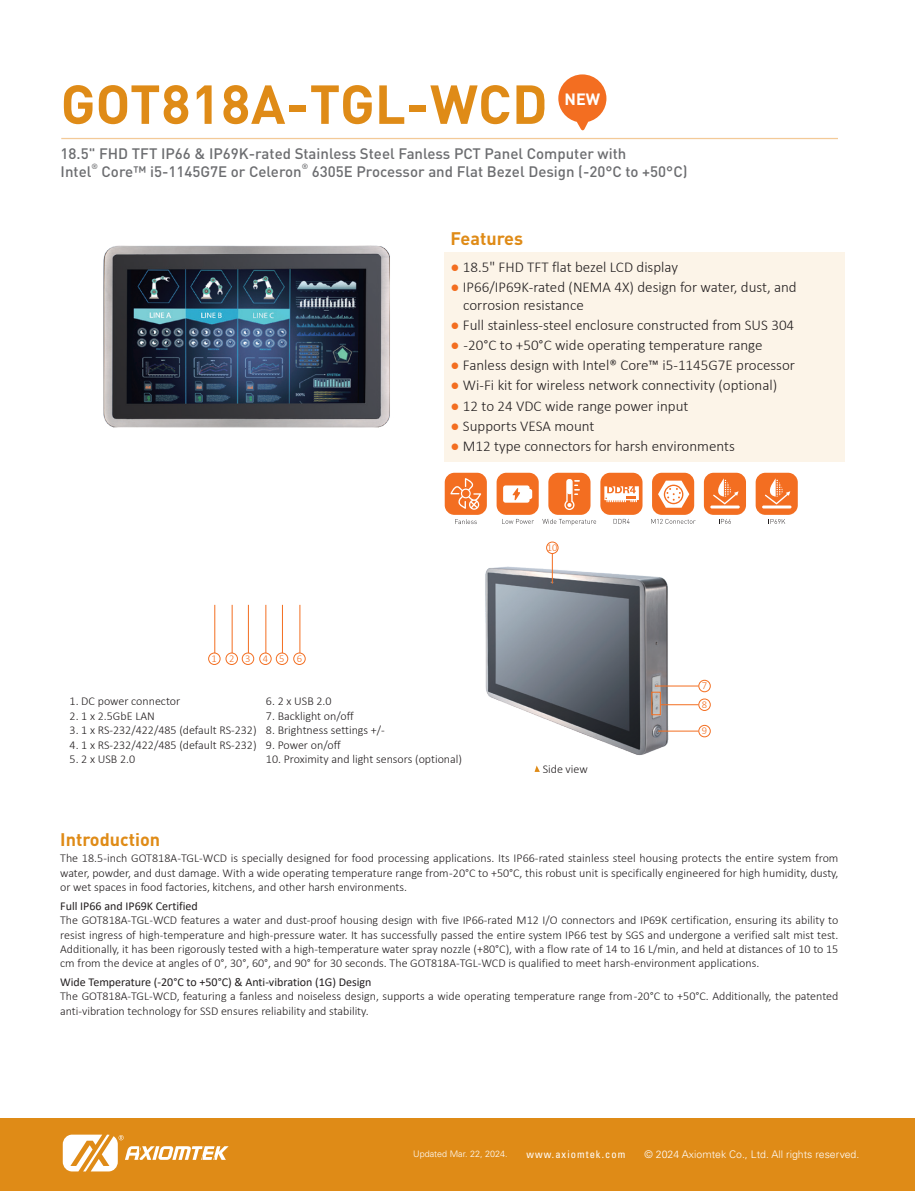
<style>
.page{position:relative;width:915px;height:1191px;background:#fff}
.page>*{position:absolute;margin:0;border:0;box-sizing:border-box;transform-origin:0 0}
.t1{font:700 54px "DIN Pro";letter-spacing:.01em;color:#df8b17}
.t2{font:700 18px "DIN Pro";color:#df8b17}
.t3{font:700 16.2px "DIN Pro";color:#fff}
.t4{font:300 15px/18px "Calibri";color:#231f20}
.t5{font:500 15px/18px "DIN Pro";color:#6c6d70}
.t6{font:300 12px/14.4px "Calibri";color:#231f20;text-align:justify}
.t7{font:12px "Calibri";color:#231f20}
.t8{font:300 10.5px "Univers LT Std";color:#fff}
.t9{font:condensed 10.5px "Univers LT Std";letter-spacing:.1em;color:#fff}
.t10{font:300 10.5px "Calibri";color:#f36e21}
.t11{font:300 9px "Univers LT Std";color:#fff}
.t12{font:500 7.5px "DIN Pro";color:#6c6d70}
.s1{color:#f36e21}
</style>
<div class="page">
<div style="left:0;top:1118px;width:914px;height:73px;background:#df8b17"></div>
<svg style="left:63px;top:1134px;width:165px;height:37px"></svg>
<hr style="left:61px;top:138px;width:776px;height:1px;background:#f3ca98">
<div style="left:444px;top:252px;width:400px;height:209px;background:#fcf4e8"></div>
<svg style="left:558px;top:74px;width:48px;height:57px"></svg>
<img style="left:103px;top:245px;width:287px;height:183px">
<div style="left:208px;top:652px;width:12px;height:13px;border:1px solid #f36e21;border-radius:50%"></div>
<div style="left:225px;top:652px;width:13px;height:13px;border:1px solid #f36e21;border-radius:50%"></div>
<div style="left:242px;top:652px;width:12px;height:13px;border:1px solid #f36e21;border-radius:50%"></div>
<div style="left:259px;top:652px;width:12px;height:13px;border:1px solid #f36e21;border-radius:50%"></div>
<div style="left:276px;top:652px;width:12px;height:13px;border:1px solid #f36e21;border-radius:50%"></div>
<div style="left:293px;top:652px;width:12px;height:13px;border:1px solid #f36e21;border-radius:50%"></div>
<hr style="left:214px;top:605px;width:1px;height:48px;background:#f36e21">
<hr style="left:232px;top:605px;width:1px;height:48px;background:#f36e21">
<hr style="left:248px;top:605px;width:1px;height:48px;background:#f36e21">
<hr style="left:265px;top:605px;width:1px;height:48px;background:#f36e21">
<hr style="left:282px;top:605px;width:1px;height:48px;background:#f36e21">
<hr style="left:299px;top:605px;width:1px;height:48px;background:#f36e21">
<img style="left:485px;top:552px;width:192px;height:204px">
<div style="left:698px;top:698px;width:12px;height:13px;border:1px solid #f36e21;border-radius:50%"></div>
<div style="left:698px;top:725px;width:12px;height:12px;border:1px solid #f36e21;border-radius:50%"></div>
<hr style="left:655px;top:685px;width:43px;height:1px;background:#f36e21">
<hr style="left:551px;top:553px;width:1px;height:30px;background:#f36e21">
<hr style="left:660px;top:704px;width:38px;height:1px;background:#f36e21">
<hr style="left:658px;top:730px;width:40px;height:1px;background:#f36e21">
<div style="left:651px;top:692px;width:9px;height:23px;border:1px solid #f36e21"></div>
<div style="left:546px;top:541px;width:12px;height:13px;border:1px solid #f36e21;border-radius:50%"></div>
<svg style="left:534px;top:765px;width:5px;height:7px"></svg>
<div style="left:698px;top:680px;width:12px;height:12px;border:1px solid #f36e21;border-radius:50%"></div>
<svg style="left:502px;top:519px;width:32px;height:5px"></svg>
<div style="left:496px;top:473px;width:42px;height:42px;background:#f36e21;border-radius:10px"></div>
<svg style="left:503px;top:485px;width:29px;height:17px"></svg>
<svg style="left:455px;top:519px;width:21px;height:5px"></svg>
<div style="left:444px;top:473px;width:42px;height:42px;background:#f36e21;border-radius:10px"></div>
<svg style="left:450px;top:478px;width:31px;height:32px"></svg>
<div style="left:548px;top:473px;width:42px;height:42px;background:#f36e21;border-radius:10px"></div>
<svg style="left:542px;top:519px;width:54px;height:6px"></svg>
<svg style="left:564px;top:479px;width:15px;height:31px"></svg>
<div style="left:600px;top:473px;width:42px;height:42px;background:#f36e21;border-radius:10px"></div>
<svg style="left:613px;top:519px;width:16px;height:5px"></svg>
<svg style="left:604px;top:486px;width:34px;height:17px"></svg>
<div style="left:651px;top:473px;width:43px;height:42px;background:#f36e21;border-radius:10px"></div>
<svg style="left:651px;top:519px;width:44px;height:5px"></svg>
<svg style="left:658px;top:480px;width:31px;height:28px"></svg>
<div style="left:703px;top:473px;width:42px;height:42px;background:#f36e21;border-radius:10px"></div>
<svg style="left:713px;top:478px;width:25px;height:26px"></svg>
<hr style="left:710px;top:505px;width:29px;height:3px;background:#fff">
<svg style="left:719px;top:519px;width:11px;height:5px"></svg>
<div style="left:755px;top:473px;width:42px;height:42px;background:#f36e21;border-radius:10px"></div>
<svg style="left:765px;top:478px;width:25px;height:26px"></svg>
<hr style="left:761px;top:505px;width:30px;height:3px;background:#fff">
<svg style="left:768px;top:519px;width:17px;height:5px"></svg>
<p class="t1" style="left:61px;top:68px;width:488px">GOT818A-TGL-WCD</p>
<p class="t5" style="left:61px;top:143px;width:567px">18.5" FHD TFT IP66 &amp; IP69K-rated Stainless Steel Fanless PCT Panel Computer with<br>Intel</p>
<p class="t3" style="left:564px;top:88px;width:37px">NEW</p>
<p class="t12" style="left:91px;top:161px;width:8px">®</p>
<p class="t5" style="left:101px;top:161px;width:202px">Core™ i5-1145G7E or Celeron</p>
<p class="t12" style="left:301px;top:161px;width:8px">®</p>
<p class="t5" style="left:312px;top:161px;width:377px">6305E Processor and Flat Bezel Design (-20°C to +50°C)</p>
<p class="t2" style="left:450px;top:226px;width:74px">Features</p>
<p class="t4" style="left:450px;top:257px;width:229px"><span class="s1">●</span> 18.5" FHD TFT flat bezel LCD display</p>
<p class="t4" style="left:463px;top:278px;width:335px;text-indent:-13px"><span class="s1">●</span> IP66/IP69K-rated (NEMA 4X) design for water, dust, and corrosion resistance</p>
<p class="t4" style="left:450px;top:316px;width:345px"><span class="s1">●</span> Full stainless-steel enclosure constructed from SUS 304</p>
<p class="t4" style="left:450px;top:336px;width:313px"><span class="s1">●</span> -20°C to +50°C wide operating temperature range</p>
<p class="t4" style="left:450px;top:356px;width:346px"><span class="s1">●</span> Fanless design with Intel® Core™ i5-1145G7E processor</p>
<p class="t4" style="left:450px;top:376px;width:328px"><span class="s1">●</span> Wi-Fi kit for wireless network connectivity (optional)</p>
<p class="t4" style="left:450px;top:396px;width:239px"><span class="s1">●</span> 12 to 24 VDC wide range power input</p>
<p class="t4" style="left:450px;top:416px;width:145px"><span class="s1">●</span> Supports VESA mount</p>
<p class="t4" style="left:450px;top:437px;width:286px"><span class="s1">●</span> M12 type connectors for harsh environments</p>
<p class="t10" style="left:211px;top:652px;width:7px">1</p>
<p class="t10" style="left:229px;top:652px;width:7px">2</p>
<p class="t10" style="left:245px;top:652px;width:7px">3</p>
<p class="t10" style="left:262px;top:652px;width:7px">4</p>
<p class="t10" style="left:279px;top:652px;width:7px">5</p>
<p class="t10" style="left:297px;top:652px;width:7px">6</p>
<p class="t6" style="left:70px;top:694px;width:112px">1. DC power connector</p>
<p class="t6" style="left:70px;top:708px;width:87px">2. 1 x 2.5GbE LAN</p>
<p class="t6" style="left:70px;top:723px;width:188px">3. 1 x RS-232/422/485 (default RS-232)</p>
<p class="t6" style="left:70px;top:737px;width:188px">4. 1 x RS-232/422/485 (default RS-232)</p>
<p class="t6" style="left:70px;top:751px;width:67px">5. 2 x USB 2.0</p>
<p class="t6" style="left:266px;top:694px;width:67px">6. 2 x USB 2.0</p>
<p class="t6" style="left:266px;top:708px;width:89px">7. Backlight on/off</p>
<p class="t6" style="left:266px;top:723px;width:120px">8. Brightness settings +/-</p>
<p class="t6" style="left:266px;top:737px;width:76px">9. Power on/off</p>
<p class="t6" style="left:266px;top:751px;width:197px">10. Proximity and light sensors (optional)</p>
<p class="t10" style="left:546px;top:541px;width:12px">10</p>
<p class="t6" style="left:542px;top:761px;width:47px">Side view</p>
<p class="t10" style="left:701px;top:679px;width:7px">7</p>
<p class="t10" style="left:701px;top:698px;width:7px">8</p>
<p class="t10" style="left:701px;top:724px;width:7px">9</p>
<p class="t2" style="left:60px;top:827px;width:101px">Introduction</p>
<p class="t6" style="left:60px;top:851px;width:779px">The 18.5-inch GOT818A-TGL-WCD is specially designed for food processing applications. Its IP66-rated stainless steel housing protects the entire system from water, powder, and dust damage. With a wide operating temperature range from -20°C to +50°C, this robust unit is specifically engineered for high humidity, dusty, or wet spaces in food factories, kitchens, and other harsh environments.</p>
<p class="t7" style="left:60px;top:897px;width:139px">Full IP66 and IP69K Certified</p>
<p class="t6" style="left:60px;top:912px;width:779px">The GOT818A-TGL-WCD features a water and dust-proof housing design with five IP66-rated M12 I/O connectors and IP69K certification, ensuring its ability to resist ingress of high-temperature and high-pressure water. It has successfully passed the entire system IP66 test by SGS and undergone a verified salt mist test.<br>Additionally, it has been rigorously tested with a high-temperature water spray nozzle (+80°C), with a flow rate of 14 to 16 L/min, and held at distances of 10 to 15 cm from the device at angles of 0°, 30°, 60°, and 90° for 30 seconds. The GOT818A-TGL-WCD is qualified to meet harsh-environment applications.</p>
<p class="t7" style="left:60px;top:973px;width:313px">Wide Temperature (-20°C to +50°C) &amp; Anti-vibration (1G) Design</p>
<p class="t6" style="left:60px;top:989px;width:779px">The GOT818A-TGL-WCD, featuring a fanless and noiseless design, supports a wide operating temperature range from -20°C to +50°C. Additionally, the patented anti-vibration technology for SSD ensures reliability and stability.</p>
<p class="t11" style="left:413px;top:1148px;width:96px">Updated Mar. 22, 2024.</p>
<p class="t9" style="left:526px;top:1148px;width:100px">www.axiomtek.com</p>
<p class="t8" style="left:644px;top:1148px;width:216px">© 2024 Axiomtek Co., Ltd. All rights reserved.</p>
</div>
